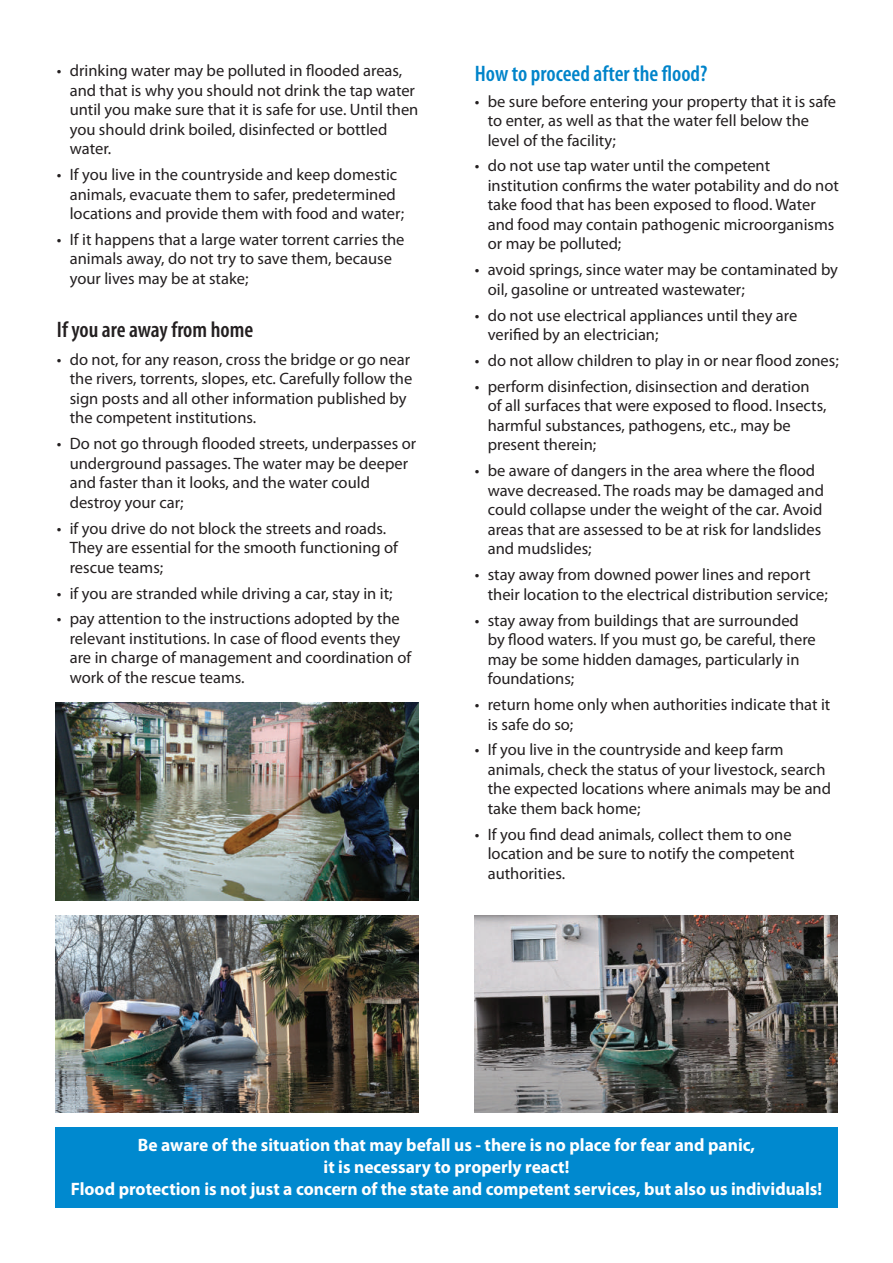
<style>
.page{position:relative;width:893px;height:1263px;background:#fff}
.page>*{position:absolute;margin:0;border:0;box-sizing:border-box;transform-origin:0 0}
.t1{font:600 condensed 22.5px "Myriad Pro";color:#0084ca}
.t2{font:600 condensed 22.5px "Myriad Pro";color:#231f20}
.t3{font:700 18px/21.6px "Myriad Pro";color:#fff;text-align:center}
.t4{font:16.5px/19.5px "Myriad Pro";color:#231f20}
</style>
<div class="page">
<img style="left:55px;top:915px;width:364px;height:198px">
<img style="left:474px;top:915px;width:364px;height:198px">
<img style="left:55px;top:703px;width:364px;height:197px">
<div style="left:55px;top:1127px;width:783px;height:81px;background:#0089cf"></div>
<p class="t4" style="left:70px;top:61px;width:350px;text-indent:-13px">• drinking water may be polluted in flooded areas, and that is why you should not drink the tap water until you make sure that it is safe for use. Until then you should drink boiled, disinfected or bottled water.</p>
<p class="t4" style="left:70px;top:164px;width:336px;text-indent:-13px">• If you live in the countryside and keep domestic animals, evacuate them to safer, predetermined locations and provide them with food and water;</p>
<p class="t4" style="left:70px;top:229px;width:336px;text-indent:-13px">• If it happens that a large water torrent carries the animals away, do not try to save them, because your lives may be at stake;</p>
<h1 class="t2" style="left:57px;top:317px;width:198px">If you are away from home</h1>
<p class="t4" style="left:70px;top:349px;width:344px;text-indent:-13px">• do not, for any reason, cross the bridge or go near the rivers, torrents, slopes, etc. Carefully follow the sign posts and all other information published by the competent institutions.</p>
<p class="t4" style="left:70px;top:434px;width:348px;text-indent:-13px">• Do not go through flooded streets, underpasses or underground passages. The water may be deeper and faster than it looks, and the water could destroy your car;</p>
<p class="t4" style="left:70px;top:518px;width:330px;text-indent:-13px">• if you drive do not block the streets and roads.<br>They are essential for the smooth functioning of rescue teams;</p>
<p class="t4" style="left:57px;top:583px;width:337px">• if you are stranded while driving a car, stay in it;</p>
<p class="t4" style="left:70px;top:609px;width:343px;text-indent:-13px">• pay attention to the instructions adopted by the relevant institutions. In case of flood events they are in charge of management and coordination of work of the rescue teams.</p>
<h1 class="t1" style="left:475px;top:61px;width:234px">How to proceed after the flood?</h1>
<p class="t4" style="left:488px;top:91px;width:350px;text-indent:-13px">• be sure before entering your property that it is safe to enter, as well as that the water fell below the level of the facility;</p>
<p class="t4" style="left:488px;top:156px;width:353px;text-indent:-13px">• do not use tap water until the competent institution confirms the water potability and do not take food that has been exposed to flood. Water and food may contain pathogenic microorganisms or may be polluted;</p>
<p class="t4" style="left:488px;top:260px;width:352px;text-indent:-13px">• avoid springs, since water may be contaminated by oil, gasoline or untreated wastewater;</p>
<p class="t4" style="left:488px;top:305px;width:311px;text-indent:-13px">• do not use electrical appliances until they are verified by an electrician;</p>
<p class="t4" style="left:475px;top:351px;width:365px">• do not allow children to play in or near flood zones;</p>
<p class="t4" style="left:488px;top:376px;width:340px;text-indent:-13px">• perform disinfection, disinsection and deration of all surfaces that were exposed to flood. Insects, harmful substances, pathogens, etc., may be present therein;</p>
<p class="t4" style="left:488px;top:461px;width:338px;text-indent:-13px">• be aware of dangers in the area where the flood wave decreased. The roads may be damaged and could collapse under the weight of the car. Avoid areas that are assessed to be at risk for landslides and mudslides;</p>
<p class="t4" style="left:488px;top:565px;width:342px;text-indent:-13px">• stay away from downed power lines and report their location to the electrical distribution service;</p>
<p class="t4" style="left:488px;top:610px;width:330px;text-indent:-13px">• stay away from buildings that are surrounded by flood waters. If you must go, be careful, there may be some hidden damages, particularly in foundations;</p>
<p class="t4" style="left:488px;top:694px;width:344px;text-indent:-13px">• return home only when authorities indicate that it is safe do so;</p>
<p class="t4" style="left:488px;top:740px;width:345px;text-indent:-13px">• If you live in the countryside and keep farm animals, check the status of your livestock, search the expected locations where animals may be and take them back home;</p>
<p class="t4" style="left:488px;top:824px;width:308px;text-indent:-13px">• If you find dead animals, collect them to one location and be sure to notify the competent authorities.</p>
<p class="t3" style="left:71px;top:1134px;width:753px">Be aware of the situation that may befall us - there is no place for fear and panic,<br>it is necessary to properly react!<br>Flood protection is not just a concern of the state and competent services, but also us individuals!</p>
</div>
